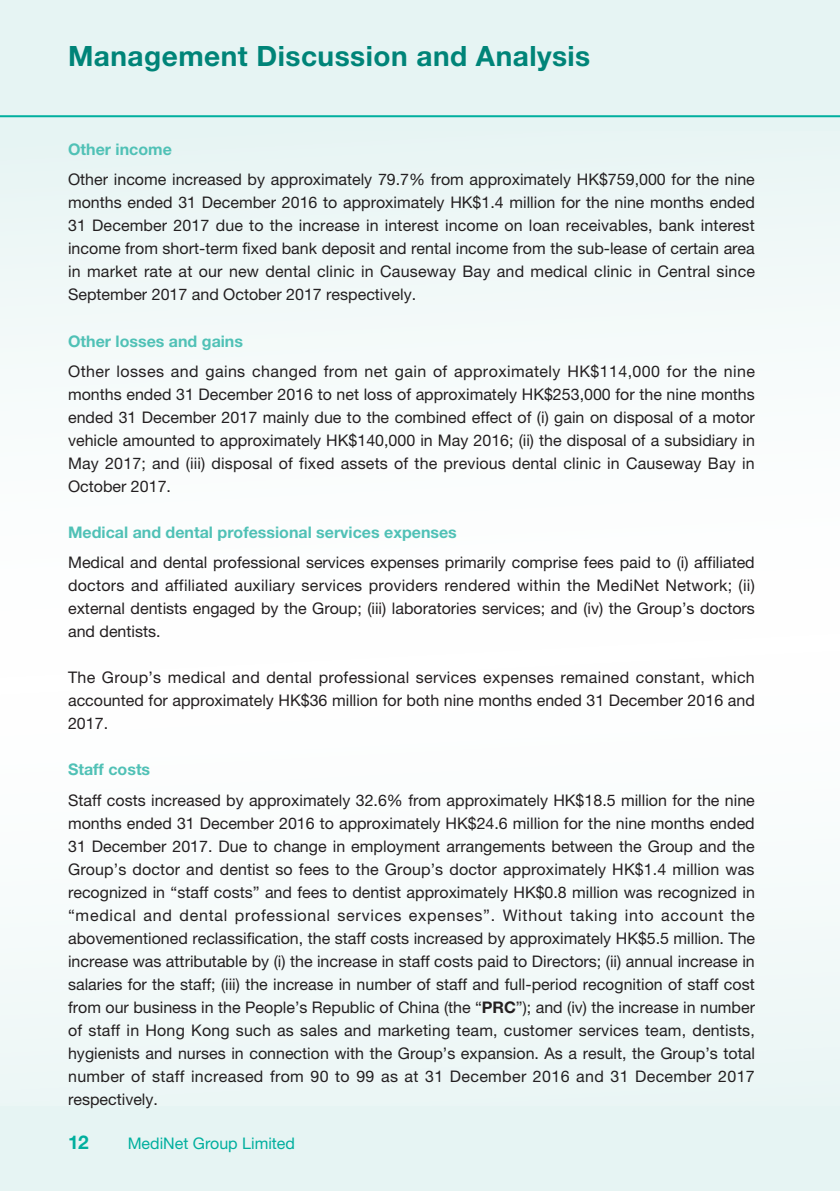
<style>
.page{position:relative;width:840px;height:1191px;background:#fff}
.page>*{position:absolute;margin:0;border:0;box-sizing:border-box;transform-origin:0 0}
.t1{font:700 28px "Helvetica Neue LT Std";letter-spacing:.015em;color:#008478}
.t2{font:700 19px "Helvetica Neue LT Std";color:#00af9e}
._00_txt{font:16px/23px "Helvetica Neue LT Std";color:#231f20;text-align:justify}
._02_H2{font:700 16px "Helvetica Neue LT Std";color:#50c1b6}
.t3{font:16px "Helvetica Neue LT Std";color:#00af9e}
.s1{font-weight:700}
</style>
<div class="page">
<div style="left:0;top:0;width:839px;height:1191px;background:#e6f4f3"></div>
<hr style="left:0;top:115px;width:839px;height:2px;background:#00af9e">
<div style="left:0;top:132px;width:839px;height:973px;background:#f7fbfb"></div>
<p class="t1" style="left:68px;top:38px;width:523px">Management Discussion and Analysis</p>
<p class="_02_H2" style="left:68px;top:139px;width:105px">Other income</p>
<p class="_00_txt" style="left:68px;top:168px;width:688px">Other income increased by approximately 79.7% from approximately HK$759,000 for the nine months ended 31 December 2016 to approximately HK$1.4 million for the nine months ended 31 December 2017 due to the increase in interest income on loan receivables, bank interest income from short-term fixed bank deposit and rental income from the sub-lease of certain area in market rate at our new dental clinic in Causeway Bay and medical clinic in Central since September 2017 and October 2017 respectively.</p>
<p class="_02_H2" style="left:68px;top:331px;width:176px">Other losses and gains</p>
<p class="_00_txt" style="left:68px;top:359px;width:688px">Other losses and gains changed from net gain of approximately HK$114,000 for the nine months ended 31 December 2016 to net loss of approximately HK$253,000 for the nine months ended 31 December 2017 mainly due to the combined effect of (i) gain on disposal of a motor vehicle amounted to approximately HK$140,000 in May 2016; (ii) the disposal of a subsidiary in May 2017; and (iii) disposal of fixed assets of the previous dental clinic in Causeway Bay in October 2017.</p>
<p class="_02_H2" style="left:68px;top:522px;width:390px">Medical and dental professional services expenses</p>
<p class="_00_txt" style="left:68px;top:551px;width:688px">Medical and dental professional services expenses primarily comprise fees paid to (i) affiliated doctors and affiliated auxiliary services providers rendered within the MediNet Network; (ii) external dentists engaged by the Group; (iii) laboratories services; and (iv) the Group’s doctors and dentists.</p>
<p class="_00_txt" style="left:68px;top:666px;width:687px">The Group’s medical and dental professional services expenses remained constant, which accounted for approximately HK$36 million for both nine months ended 31 December 2016 and 2017.</p>
<p class="_02_H2" style="left:68px;top:760px;width:84px">Staff costs</p>
<p class="_00_txt" style="left:68px;top:788px;width:688px">Staff costs increased by approximately 32.6% from approximately HK$18.5 million for the nine months ended 31 December 2016 to approximately HK$24.6 million for the nine months ended 31 December 2017. Due to change in employment arrangements between the Group and the Group’s doctor and dentist so fees to the Group’s doctor approximately HK$1.4 million was recognized in “staff costs” and fees to dentist approximately HK$0.8 million was recognized in “medical and dental professional services expenses”. Without taking into account the abovementioned reclassification, the staff costs increased by approximately HK$5.5 million. The increase was attributable by (i) the increase in staff costs paid to Directors; (ii) annual increase in salaries for the staff; (iii) the increase in number of staff and full-period recognition of staff cost from our business in the People’s Republic of China (the “<span class="s1">PRC</span>”); and (iv) the increase in number of staff in Hong Kong such as sales and marketing team, customer services team, dentists, hygienists and nurses in connection with the Group’s expansion. As a result, the Group’s total number of staff increased from 90 to 99 as at 31 December 2016 and 31 December 2017 respectively.</p>
<p class="t2" style="left:68px;top:1130px;width:22px">12</p>
<p class="t3" style="left:128px;top:1133px;width:169px">MediNet Group Limited</p>
</div>
